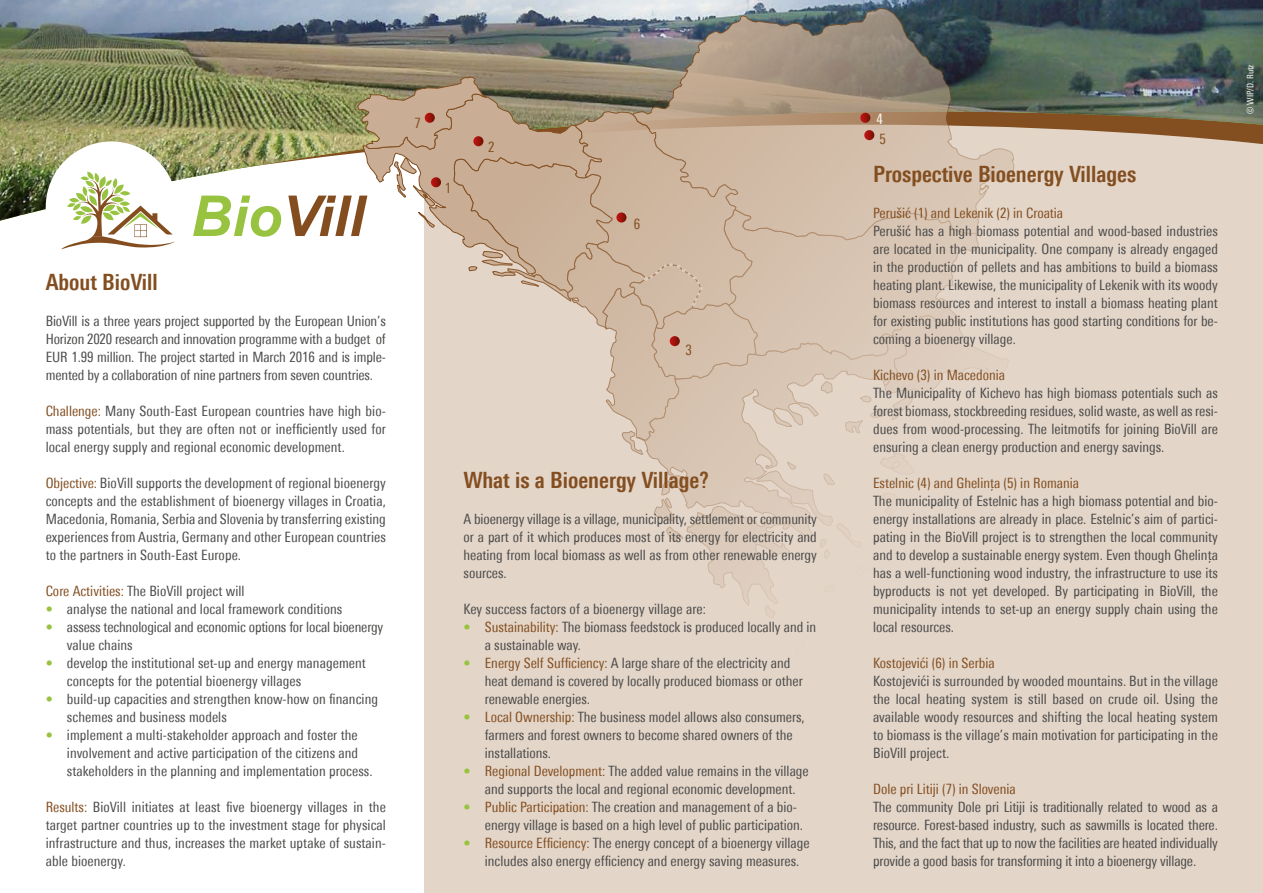
<style>
.page{position:relative;width:1263px;height:893px;background:#fff}
.page>*{position:absolute;margin:0;border:0;box-sizing:border-box;transform-origin:0 0}
.t1{font:italic 700 56.55px "Arial";color:#834d1f}
.t2{font:700 condensed 22.5px "Univers Next Pro";color:#834e20}
.t3{font:condensed 14.25px/18px "Univers Next Pro";color:#4a4a49;text-align:justify}
.t4{font:condensed 14.25px "Univers Next Pro";color:#834e20}
.t5{font:condensed 14.25px "Univers Next Pro";color:#fff}
.t6{font:condensed 9px "Univers Next Pro";color:#fff}
.s1{color:#98c341}
.s2{color:#834e20}
.s3{color:#97c33f}
</style>
<div class="page">
<div style="left:424px;top:0;width:839px;height:893px;background:#e3d5c8"></div>
<img style="left:0;top:0;width:1263px;height:221px">
<div style="left:46px;top:141px;width:131px;height:132px;background:#fff;border-radius:50%"></div>
<svg style="left:61px;top:172px;width:114px;height:77px"></svg>
<img style="left:632px;top:8px;width:383px;height:213px">
<svg style="left:357px;top:76px;width:653px;height:542px"></svg>
<h1 class="t1" style="left:191px;top:178px;width:175px"><span class="s1">Bio</span>Vill</h1>
<h2 class="t2" style="left:46px;top:269px;width:113px">About BioVill</h2>
<p class="t3" style="left:46px;top:312px;width:342px">BioVill is a three years project supported by the European Union’s Horizon 2020 research and innovation programme with a budget of EUR 1.99 million. The project started in March 2016 and is imple&shy;mented by a collaboration of nine partners from seven countries.</p>
<p class="t3" style="left:46px;top:402px;width:342px"><span class="s2">Challenge:</span> Many South-East European countries have high bio&shy;mass potentials, but they are often not or inefficiently used for local energy supply and regional economic development.</p>
<p class="t3" style="left:46px;top:474px;width:342px"><span class="s2">Objective:</span> BioVill supports the development of regional bioenergy concepts and the establishment of bioenergy villages in Croatia, Macedonia, Romania, Serbia and Slovenia by transferring existing experiences from Austria, Germany and other European countries to the partners in South-East Europe.</p>
<p class="t3" style="left:46px;top:582px;width:200px"><span class="s2">Core Activities:</span> The BioVill project will</p>
<p class="t3" style="left:46px;top:600px;width:298px"><span class="s3">•</span> analyse the national and local framework conditions</p>
<p class="t3" style="left:67px;top:618px;width:318px;text-indent:-21px"><span class="s3">•</span> assess technological and economic options for local bioenergy value chains</p>
<p class="t3" style="left:67px;top:654px;width:300px;text-indent:-21px"><span class="s3">•</span> develop the institutional set-up and energy management concepts for the potential bioenergy villages</p>
<p class="t3" style="left:67px;top:690px;width:313px;text-indent:-21px"><span class="s3">•</span> build-up capacities and strengthen know-how on financing schemes and business models</p>
<p class="t3" style="left:67px;top:726px;width:307px;text-align:left;text-indent:-21px"><span class="s3">•</span> implement a multi-stakeholder approach and foster the involvement and active participation of the citizens and stakeholders in the planning and implementation process.</p>
<p class="t3" style="left:46px;top:798px;width:342px"><span class="s2">Results:</span> BioVill initiates at least five bioenergy villages in the target partner countries up to the investment stage for physical infrastructure and thus, increases the market uptake of sustain&shy;able bioenergy.</p>
<p class="t4" style="left:415px;top:115px;width:8px">7</p>
<p class="t4" style="left:445px;top:180px;width:8px">1</p>
<p class="t4" style="left:488px;top:138px;width:8px">2</p>
<p class="t4" style="left:634px;top:216px;width:8px">6</p>
<p class="t4" style="left:685px;top:342px;width:8px">3</p>
<h2 class="t2" style="left:463px;top:467px;width:247px">What is a Bioenergy Village?</h2>
<p class="t3" style="left:463px;top:510px;width:355px">A bioenergy village is a village, municipality, settlement or community or a part of it which produces most of its energy for electricity and heating from local biomass as well as from other renewable energy sources.</p>
<p class="t3" style="left:463px;top:600px;width:244px">Key success factors of a bioenergy village are:</p>
<p class="t3" style="left:485px;top:618px;width:333px;text-indent:-21px"><span class="s3">•</span> <span class="s2">Sustainability:</span> The biomass feedstock is produced locally and in a sustainable way.</p>
<p class="t3" style="left:485px;top:654px;width:320px;text-align:left;text-indent:-21px"><span class="s3">•</span> <span class="s2">Energy Self Sufficiency:</span> A large share of the electricity and heat demand is covered by locally produced biomass or other renewable energies.</p>
<p class="t3" style="left:485px;top:708px;width:321px;text-align:left;text-indent:-21px"><span class="s3">•</span> <span class="s2">Local Ownership:</span> The business model allows also consumers, farmers and forest owners to become shared owners of the installations.</p>
<p class="t3" style="left:463px;top:762px;width:347px;text-align:center"><span class="s3">•</span> <span class="s2">Regional Development:</span> The added value remains in the village and supports the local and regional economic development.</p>
<p class="t3" style="left:485px;top:798px;width:320px;text-indent:-21px"><span class="s3">•</span> <span class="s2">Public Participation:</span> The creation and management of a bio&shy;energy village is based on a high level of public participation.</p>
<p class="t3" style="left:485px;top:834px;width:326px;text-indent:-21px"><span class="s3">•</span> <span class="s2">Resource Efficiency:</span> The energy concept of a bioenergy village includes also energy efficiency and energy saving measures.</p>
<p class="t5" style="left:876px;top:111px;width:8px">4</p>
<p class="t4" style="left:879px;top:130px;width:8px">5</p>
<h2 class="t2" style="left:873px;top:161px;width:265px">Prospective Bioenergy Villages</h2>
<p class="t4" style="left:873px;top:205px;width:191px">Perušić (1) and Lekenik (2) in Croatia</p>
<p class="t3" style="left:873px;top:222px;width:346px">Perušić has a high biomass potential and wood-based industries are located in the municipality. One company is already engaged in the production of pellets and has ambitions to build a biomass heating plant. Likewise, the municipality of Lekenik with its woody biomass resources and interest to install a biomass heating plant for existing public institutions has good starting conditions for be&shy;coming a bioenergy village.</p>
<p class="t4" style="left:873px;top:367px;width:133px">Kichevo (3) in Macedonia</p>
<p class="t3" style="left:873px;top:384px;width:346px">The Municipality of Kichevo has high biomass potentials such as forest biomass, stockbreeding residues, solid waste, as well as resi&shy;dues from wood-processing. The leitmotifs for joining BioVill are ensuring a clean energy production and energy savings.</p>
<p class="t4" style="left:873px;top:475px;width:208px">Estelnic (4) and Ghelinţa (5) in Romania</p>
<p class="t3" style="left:873px;top:492px;width:346px">The municipality of Estelnic has a high biomass potential and bio&shy;energy installations are already in place. Estelnic’s aim of partici&shy;pating in the BioVill project is to strengthen the local community and to develop a sustainable energy system. Even though Ghelinţa has a well-functioning wood industry, the infrastructure to use its byproducts is not yet developed. By participating in BioVill, the municipality intends to set-up an energy supply chain using the local resources.</p>
<p class="t4" style="left:873px;top:655px;width:123px">Kostojevići (6) in Serbia</p>
<p class="t3" style="left:873px;top:672px;width:346px">Kostojevići is surrounded by wooded mountains. But in the village the local heating system is still based on crude oil. Using the available woody resources and shifting the local heating system to biomass is the village’s main motivation for participating in the BioVill project.</p>
<p class="t4" style="left:873px;top:781px;width:144px">Dole pri Litiji (7) in Slovenia</p>
<p class="t3" style="left:873px;top:798px;width:346px">The community Dole pri Litiji is traditionally related to wood as a resource. Forest-based industry, such as sawmills is located there.<br>This, and the fact that up to now the facilities are heated individually provide a good basis for transforming it into a bioenergy village.</p>
<p class="t6" style="left:1245px;top:114px;width:51px;rotate:-90deg">© WIP/D. Rutz</p>
</div>
